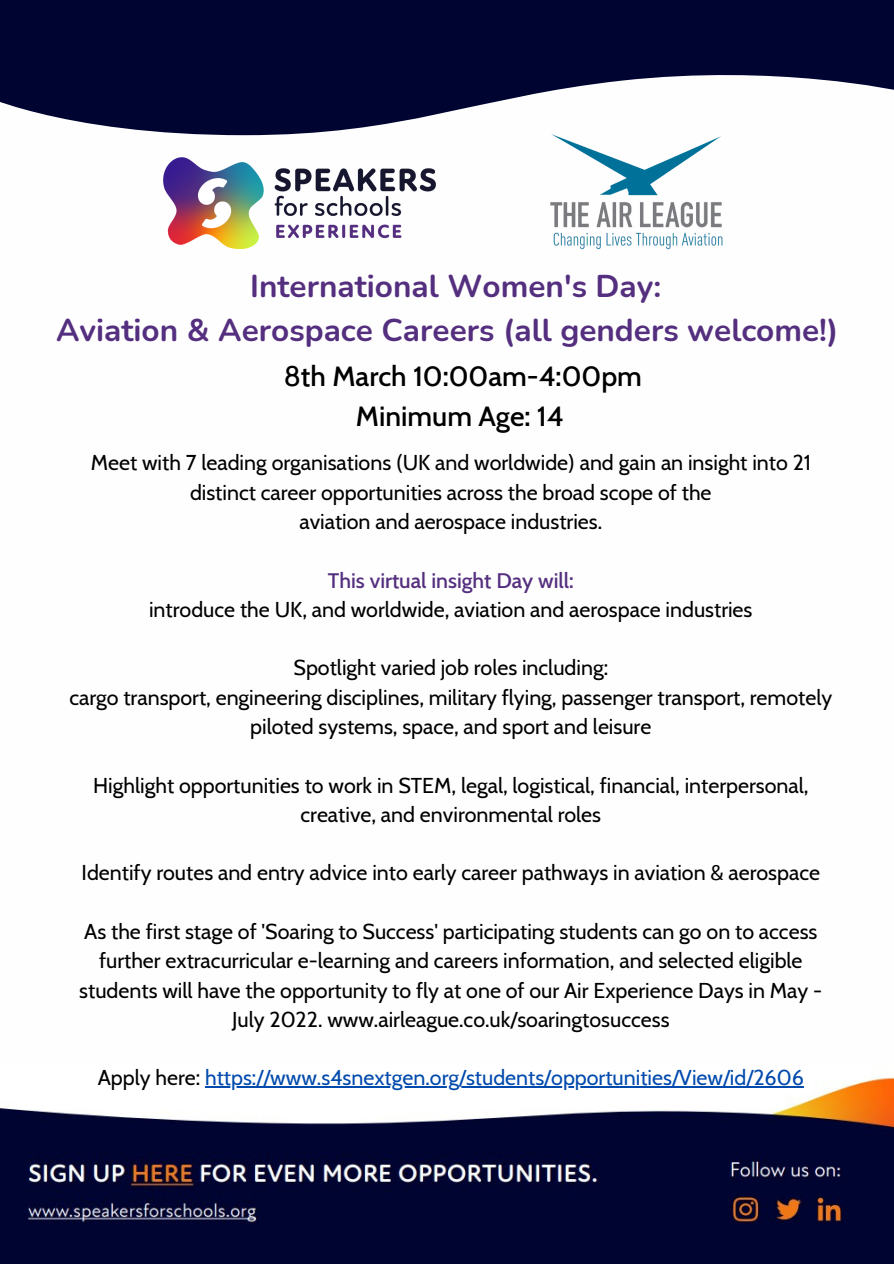
<style>
.page{position:relative;width:894px;height:1264px;background:#fff}
.page>*{position:absolute;margin:0;border:0;box-sizing:border-box;transform-origin:0 0}
.t1{font:700 31.5px "Nunito";color:#552f7f}
.t2{font:500 28.2px "Cabin";color:#000}
.t3{font:21.45px/29.2px "Cabin";color:#000;text-align:center}
.t4{font:21.45px "Cabin";color:#004aad}
.t5{font:500 21.45px "Cabin";color:#552f7f}
.s1{font-weight:400}
.s2{color:#000}
</style>
<div class="page">
<img style="left:164px;top:158px;width:271px;height:91px">
<img style="left:0;top:1076px;width:893px;height:187px">
<svg style="left:0;top:0;width:893px;height:135px;fill:#000431"></svg>
<img style="left:545px;top:132px;width:181px;height:117px">
<hr style="left:205px;top:1086px;width:598px;height:1px;background:#004aad">
<p class="t1" style="left:250px;top:265px;width:412px">International Women's Day:</p>
<p class="t1" style="left:56px;top:309px;width:783px">Aviation &amp; Aerospace Careers (all genders welcome!)</p>
<p class="t2" style="left:284px;top:359px;width:359px"><span class="s1">8</span>th March 10:00am-4:00pm</p>
<p class="t2" style="left:356px;top:398px;width:209px">Minimum Age: 14</p>
<p class="t3" style="left:91px;top:448px;width:721px">Meet with 7 leading organisations (UK and worldwide) and gain an insight into 21 distinct career opportunities across the broad scope of the</p>
<p class="t3" style="left:299px;top:506px;width:304px">aviation and aerospace industries.</p>
<p class="t5" style="left:328px;top:567px;width:247px">This virtual insight Day will:</p>
<p class="t3" style="left:149px;top:594px;width:604px">introduce the UK, and worldwide, aviation and aerospace industries</p>
<p class="t3" style="left:293px;top:653px;width:316px">Spotlight varied job roles including:</p>
<p class="t3" style="left:69px;top:682px;width:764px">cargo transport, engineering disciplines, military flying, passenger transport, remotely piloted systems, space, and sport and leisure</p>
<p class="t3" style="left:93px;top:770px;width:716px">Highlight opportunities to work in STEM, legal, logistical, financial, interpersonal, creative, and environmental roles</p>
<p class="t3" style="left:82px;top:858px;width:739px">Identify routes and entry advice into early career pathways in aviation &amp; aerospace</p>
<p class="t3" style="left:79px;top:916px;width:744px">As the first stage of 'Soaring to Success' participating students can go on to access further extracurricular e-learning and careers information, and selected eligible students will have the opportunity to fly at one of our Air Experience Days in May - July 2022. www.airleague.co.uk/soaringtosuccess</p>
<p class="t4" style="left:98px;top:1064px;width:707px"><span class="s2">Apply here:</span> https://www.s4snextgen.org/students/opportunities/View/id/2606</p>
</div>
